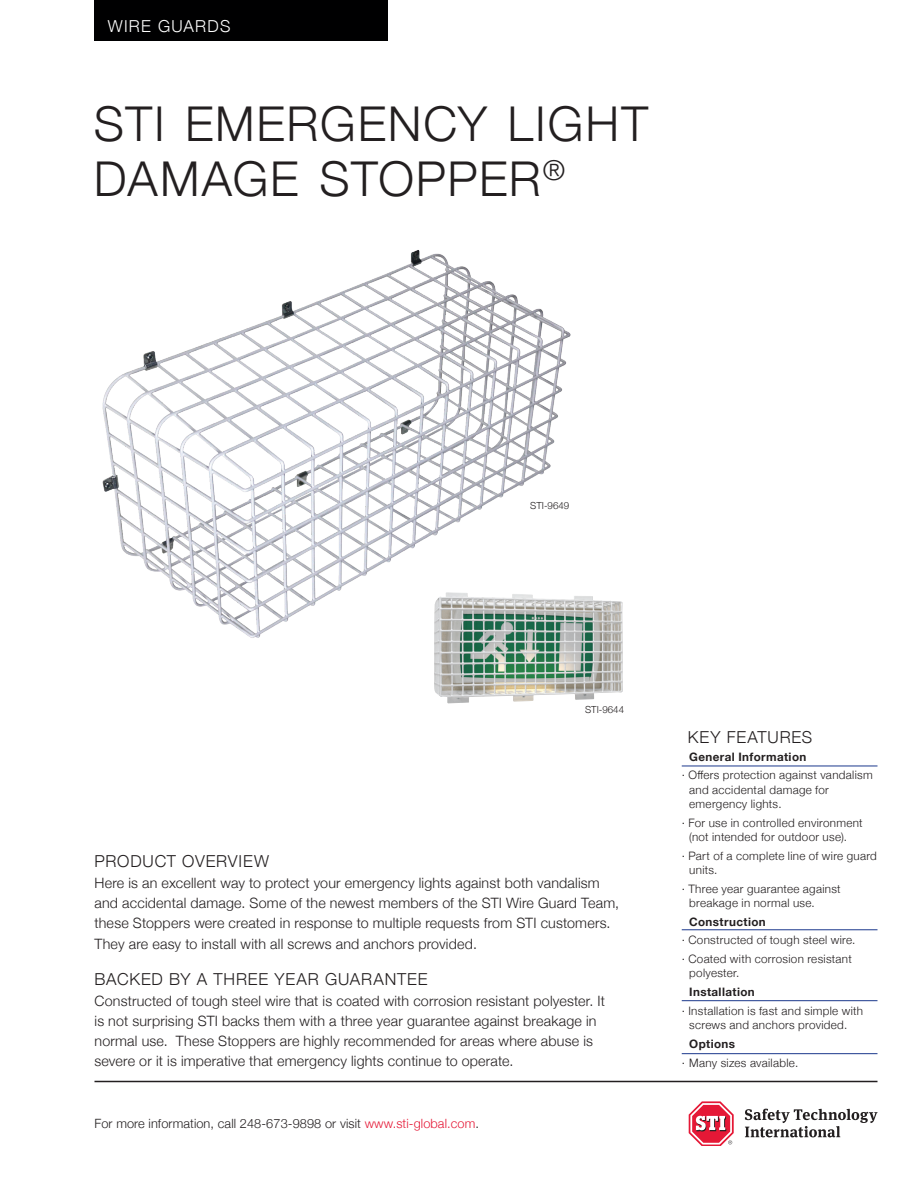
<style>
.page{position:relative;width:918px;height:1188px;background:#fff}
.page>*{position:absolute;margin:0;border:0;box-sizing:border-box;transform-origin:0 0}
.t1{font:300 48px/55.5px "Helvetica Neue";letter-spacing:.035em;color:#231f20}
.t2{font:300 16.5px "Helvetica Neue";letter-spacing:.05em;color:#231f20}
.t3{font:300 16.5px "Helvetica Neue";letter-spacing:.075em;color:#fff}
.t4{font:300 14.25px/20.2px "Helvetica Neue";letter-spacing:.015em;color:#231f20}
.t5{font:300 12.75px "Helvetica Neue";letter-spacing:.01em;color:#231f20}
.t6{font:300 11.7px/14.2px "Helvetica Neue";letter-spacing:.025em;color:#231f20}
.t7{font:700 11.7px "Helvetica Neue";letter-spacing:.035em;color:#231f20}
.t8{font:300 9.75px "Helvetica Neue";color:#231f20}
.s1{color:#e51836}
</style>
<div class="page">
<div style="left:94px;top:0;width:294px;height:40px;background:#000001"></div>
<hr style="left:94px;top:1081px;width:784px;height:1px;background:#231f20">
<svg style="left:745px;top:1109px;width:133px;height:28px"></svg>
<svg style="left:689px;top:1101px;width:45px;height:45px"></svg>
<hr style="left:682px;top:1000px;width:196px;height:1px;background:#1b388c">
<hr style="left:682px;top:1053px;width:196px;height:1px;background:#1b388c">
<hr style="left:682px;top:929px;width:196px;height:1px;background:#1b388c">
<hr style="left:682px;top:766px;width:196px;height:1px;background:#1b388c">
<img style="left:434px;top:596px;width:189px;height:107px">
<img style="left:102px;top:250px;width:477px;height:395px">
<p class="t3" style="left:108px;top:13px;width:124px">WIRE GUARDS</p>
<h1 class="t1" style="left:94px;top:93px;width:556px">STI EMERGENCY LIGHT<br>DAMAGE STOPPER<sup>®</sup></h1>
<p class="t8" style="left:530px;top:498px;width:41px">STI-9649</p>
<p class="t8" style="left:585px;top:701px;width:41px">STI-9644</p>
<p class="t2" style="left:94px;top:848px;width:176px">PRODUCT OVERVIEW</p>
<p class="t4" style="left:94px;top:872px;width:526px">Here is an excellent way to protect your emergency lights against both vandalism and accidental damage. Some of the newest members of the STI Wire Guard Team, these Stoppers were created in response to multiple requests from STI customers.<br>They are easy to install with all screws and anchors provided.</p>
<p class="t2" style="left:94px;top:966px;width:335px">BACKED BY A THREE YEAR GUARANTEE</p>
<p class="t4" style="left:94px;top:990px;width:512px">Constructed of tough steel wire that is coated with corrosion resistant polyester. It is not surprising STI backs them with a three year guarantee against breakage in normal use. These Stoppers are highly recommended for areas where abuse is severe or it is imperative that emergency lights continue to operate.</p>
<p class="t5" style="left:94px;top:1113px;width:386px">For more information, call 248-673-9898 or visit <span class="s1">www.sti-global.com</span>.</p>
<p class="t2" style="left:688px;top:723px;width:126px">KEY FEATURES</p>
<p class="t7" style="left:689px;top:747px;width:119px">General Information</p>
<p class="t6" style="left:689px;top:767px;width:185px;text-indent:-7px">· Offers protection against vandalism and accidental damage for emergency lights.</p>
<p class="t6" style="left:689px;top:814px;width:175px;text-indent:-7px">· For use in controlled environment (not intended for outdoor use).</p>
<p class="t6" style="left:689px;top:847px;width:189px;text-indent:-7px">· Part of a complete line of wire guard units.</p>
<p class="t6" style="left:689px;top:880px;width:153px;text-indent:-7px">· Three year guarantee against breakage in normal use.</p>
<p class="t7" style="left:689px;top:912px;width:78px">Construction</p>
<p class="t6" style="left:682px;top:930px;width:175px;line-height:18.8px">· Constructed of tough steel wire. · Coated with corrosion resistant</p>
<p class="t6" style="left:689px;top:965px;width:52px">polyester.</p>
<p class="t7" style="left:689px;top:983px;width:67px">Installation</p>
<p class="t6" style="left:689px;top:1003px;width:175px;text-indent:-7px">· Installation is fast and simple with screws and anchors provided.</p>
<p class="t7" style="left:689px;top:1034px;width:47px">Options</p>
<p class="t6" style="left:682px;top:1054px;width:118px">· Many sizes available.</p>
</div>
